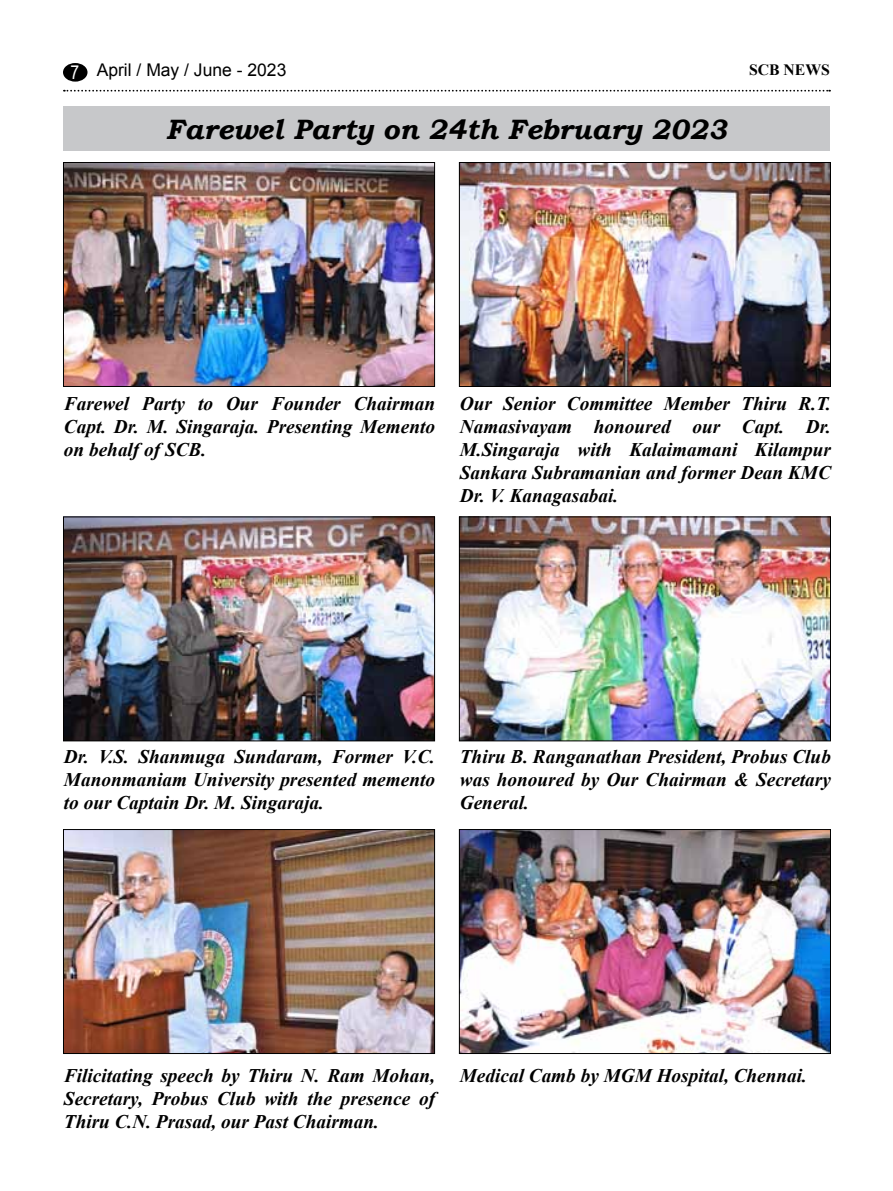
<style>
.page{position:relative;width:893px;height:1191px;background:#fff}
.page>*{position:absolute;margin:0;border:0;box-sizing:border-box;transform-origin:0 0}
.t1{font:italic 700 28px "Bookman Old Style";color:#000}
.t2{font:italic 700 19.25px/23.1px "Times New Roman";color:#000;text-align:justify}
.t3{font:17.5px "Arial";color:#000}
.t4{font:700 15.75px "Times New Roman";color:#000}
.s1{font-family:"Arial Narrow";font-size:19.25px;color:#fff}
</style>
<div class="page">
<svg style="left:64px;top:90px;width:766px;height:2px"></svg>
<div style="left:63px;top:63px;width:25px;height:19px;background:#000;border-radius:50%"></div>
<div style="left:63px;top:107px;width:767px;height:44px;background:#c7c8ca"></div>
<img style="left:65px;top:164px;width:368px;height:221px">
<div style="left:63px;top:162px;width:372px;height:225px;border:1px solid #000"></div>
<img style="left:65px;top:518px;width:368px;height:221px">
<div style="left:63px;top:516px;width:372px;height:225px;border:1px solid #000"></div>
<img style="left:65px;top:831px;width:368px;height:221px">
<div style="left:63px;top:829px;width:372px;height:225px;border:1px solid #000"></div>
<img style="left:461px;top:164px;width:368px;height:221px">
<div style="left:459px;top:162px;width:372px;height:225px;border:1px solid #000"></div>
<img style="left:461px;top:518px;width:368px;height:221px">
<div style="left:459px;top:516px;width:372px;height:225px;border:1px solid #000"></div>
<img style="left:461px;top:831px;width:368px;height:221px">
<div style="left:459px;top:829px;width:372px;height:225px;border:1px solid #000"></div>
<p class="t3" style="left:71px;top:58px;width:217px"><span class="s1">7</span> April / May / June - 2023</p>
<p class="t4" style="left:749px;top:59px;width:82px">SCB NEWS</p>
<h1 class="t1" style="left:166px;top:109px;width:563px">Farewel Party on 24th February 2023</h1>
<p class="t2" style="left:64px;top:391px;width:373px">Farewel Party to Our Founder Chairman Capt. Dr. M. Singaraja. Presenting Memento on behalf of SCB.</p>
<p class="t2" style="left:460px;top:391px;width:373px">Our Senior Committee Member Thiru R.T.<br>Namasivayam honoured our Capt. Dr.<br>M.Singaraja with Kalaimamani Kilampur Sankara Subramanian and former Dean KMC Dr. V. Kanagasabai.</p>
<p class="t2" style="left:64px;top:744px;width:373px">Dr. V.S. Shanmuga Sundaram, Former V.C.<br>Manonmaniam University presented memento to our Captain Dr. M. Singaraja.</p>
<p class="t2" style="left:460px;top:744px;width:373px">Thiru B. Ranganathan President, Probus Club was honoured by Our Chairman &amp; Secretary General.</p>
<p class="t2" style="left:64px;top:1063px;width:373px">Filicitating speech by Thiru N. Ram Mohan, Secretary, Probus Club with the presence of Thiru C.N. Prasad, our Past Chairman.</p>
<p class="t2" style="left:460px;top:1063px;width:349px">Medical Camb by MGM Hospital, Chennai.</p>
</div>
